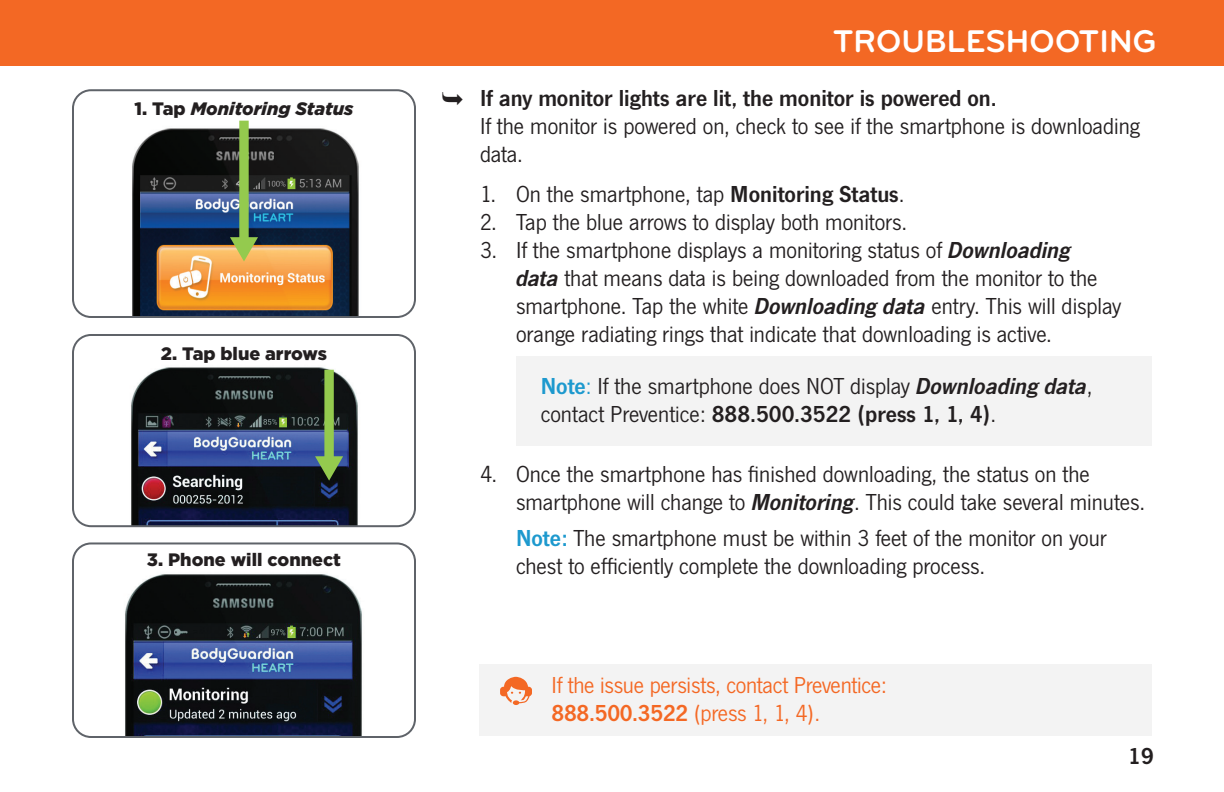
<style>
.page{position:relative;width:1224px;height:792px;background:#fff}
.page>*{position:absolute;margin:0;border:0;box-sizing:border-box;transform-origin:0 0}
.t1{font:700 32.6px "Bryant Pro";letter-spacing:.005em;color:#fff}
.t2{font:24px/28px "News Got";color:#231f20}
.t3{font:24px/28px "News Got";letter-spacing:-.01em;color:#f36824}
.t4{font:24px "News Got Dem";color:#231f20}
.t5{font:900 18px "Gotham";color:#231f20}
.t6{font:italic 900 18px "Gotham";color:#231f20}
.s1{font-style:normal}
.s2{font-family:"News Got Dem"}
.s3{font-family:"News Got Dem Ita"}
.s4{font-family:"News Got Dem";color:#1d99ce}
.s5{color:#1d99ce}
</style>
<div class="page">
<div style="left:0;top:0;width:1224px;height:65px;background:#f36824"></div>
<div style="left:516px;top:356px;width:636px;height:89px;background:#f3f3f3"></div>
<img style="left:131px;top:367px;width:227px;height:157px">
<div style="left:72px;top:334px;width:344px;height:193px;border:2px solid #5f6369;border-radius:18px"></div>
<img style="left:125px;top:574px;width:237px;height:161px">
<div style="left:72px;top:542px;width:344px;height:196px;border:2px solid #5f6369;border-radius:18px"></div>
<img style="left:132px;top:120px;width:227px;height:195px">
<div style="left:72px;top:89px;width:344px;height:229px;border:2px solid #5f6369;border-radius:18px"></div>
<svg style="left:315px;top:370px;width:28px;height:111px;background:#4d6848"></svg>
<svg style="left:230px;top:121px;width:28px;height:141px;background:#6b8057"></svg>
<div style="left:480px;top:664px;width:672px;height:72px;background:#f3f3f3"></div>
<svg style="left:500px;top:677px;width:32px;height:28px"></svg>
<p class="t6" style="left:134px;top:96px;width:221px"><span class="s1">1. Tap</span> Monitoring Status</p>
<p class="t5" style="left:161px;top:341px;width:168px">2. Tap blue arrows</p>
<p class="t5" style="left:147px;top:548px;width:196px">3. Phone will connect</p>
<h1 class="t1" style="left:833px;top:21px;width:325px">TROUBLESHOOTING</h1>
<p class="t2" style="left:480px;top:84px;width:661px"><span class="s2">If any monitor lights are lit, the monitor is powered on.<br></span>If the monitor is powered on, check to see if the smartphone is downloading data.</p>
<p class="t2" style="left:480px;top:180px;width:426px">1. On the smartphone, tap <span class="s2">Monitoring Status</span>.</p>
<p class="t2" style="left:480px;top:208px;width:429px">2. Tap the blue arrows to display both monitors.</p>
<p class="t2" style="left:516px;top:236px;width:607px;text-indent:-36px">3. If the smartphone displays a monitoring status of <span class="s3">Downloading<br>data</span> that means data is being downloaded from the monitor to the smartphone. Tap the white <span class="s3">Downloading data</span> entry. This will display orange radiating rings that indicate that downloading is active.</p>
<p class="t2" style="left:541px;top:373px;width:553px"><span class="s4">Note</span><span class="s5">:</span> If the smartphone does NOT display <span class="s3">Downloading data</span>, contact Preventice: <span class="s2">888.500.3522 (press 1, 1, 4)</span>.</p>
<p class="t2" style="left:516px;top:460px;width:631px;text-indent:-36px">4. Once the smartphone has finished downloading, the status on the smartphone will change to <span class="s3">Monitoring</span>. This could take several minutes.</p>
<p class="t2" style="left:516px;top:524px;width:592px"><span class="s4">Note:</span> The smartphone must be within 3 feet of the monitor on your chest to efficiently complete the downloading process.</p>
<p class="t3" style="left:552px;top:671px;width:337px">If the issue persists, contact Preventice:<br><span class="s2">888.500.3522</span> (press 1, 1, 4).</p>
<p class="t4" style="left:1128px;top:742px;width:27px">19</p>
</div>
